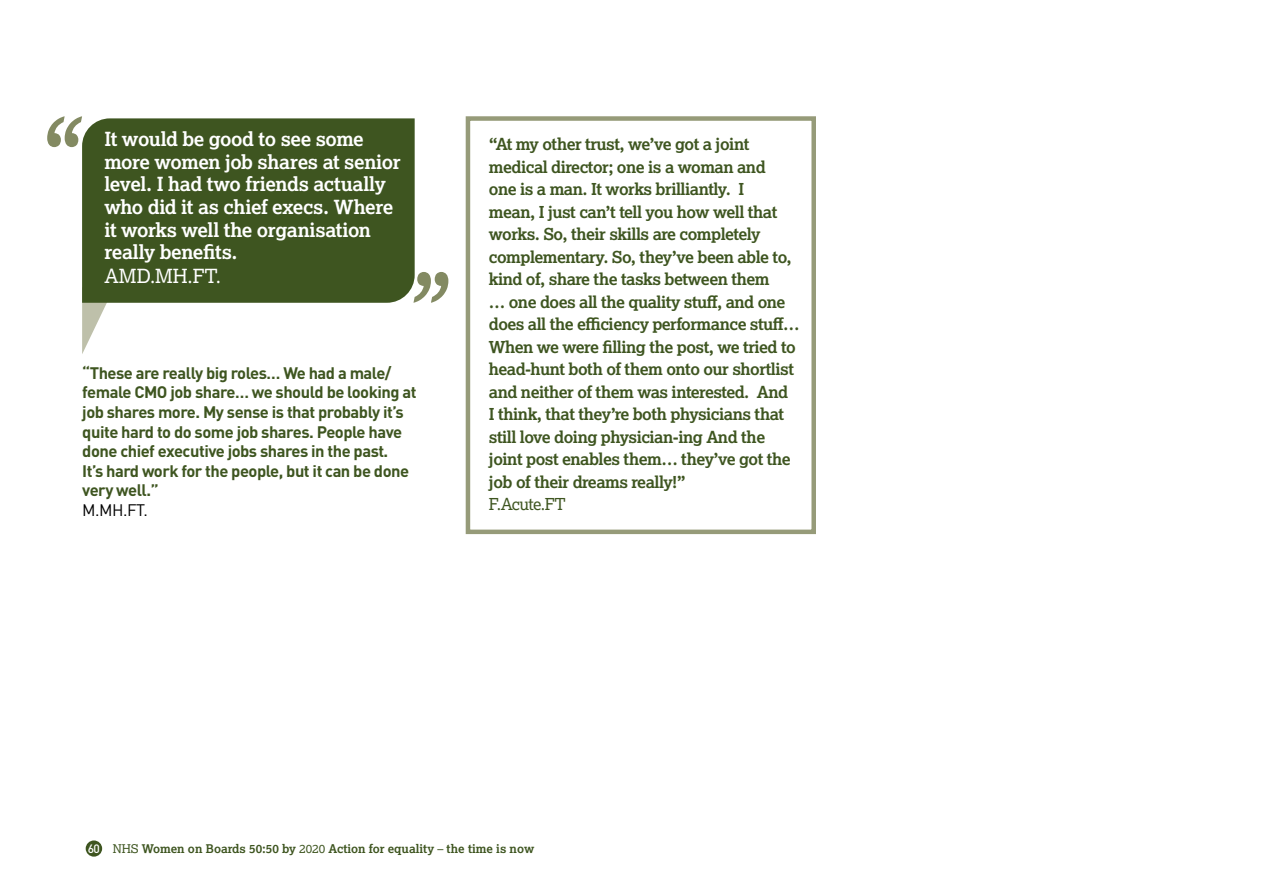
<style>
.page{position:relative;width:1263px;height:893px;background:#fff}
.page>*{position:absolute;margin:0;border:0;box-sizing:border-box;transform-origin:0 0}
.t1{font:700 19.5px/22.5px "Lexia";letter-spacing:-.02em;color:#fff}
.t2{font:19.5px "Lexia";letter-spacing:.005em;color:#fff}
.t3{font:700 16.5px/22.5px "Lexia";letter-spacing:-.03em;color:#3e5520}
.t4{font:700 16.5px/19.5px "DINOT";letter-spacing:-.03em;color:#3e5520}
.t5{font:16.5px "Lexia";letter-spacing:-.03em;color:#3e5520}
.t6{font:16.5px "DINOT";color:#000}
.t7{font:700 12px "Lexia";color:#3e5520}
.s1{font-family:"DINOT";font-weight:500;color:#fff}
.s2{font-weight:400}
</style>
<div class="page">
<div style="left:86px;top:840px;width:16px;height:17px;background:#3e5520;border-radius:50%"></div>
<svg style="left:82px;top:305px;width:24px;height:49px"></svg>
<svg style="left:47px;top:116px;width:33px;height:31px"></svg>
<div style="left:80px;top:116px;width:335px;height:189px;background:#3e5520"></div>
<svg style="left:413px;top:272px;width:35px;height:31px"></svg>
<div style="left:466px;top:116px;width:350px;height:418px;border:4px solid #969b79"></div>
<p class="t1" style="left:104px;top:128px;width:298px">It would be good to see some more women job shares at senior level. I had two friends actually who did it as chief execs. Where it works well the organisation really benefits.</p>
<p class="t2" style="left:104px;top:264px;width:118px">AMD.MH.FT.</p>
<p class="t4" style="left:82px;top:363px;width:336px">“These are really big roles… We had a male/ female CMO job share… we should be looking at job shares more. My sense is that probably it’s quite hard to do some job shares. People have done chief executive jobs shares in the past.<br>It’s hard work for the people, but it can be done very well.”</p>
<p class="t6" style="left:82px;top:498px;width:67px">M.MH.FT.</p>
<p class="t3" style="left:489px;top:132px;width:312px">“At my other trust, we’ve got a joint medical director; one is a woman and<br>one is a man. It works brilliantly. I<br>mean, I just can’t tell you how well that works. So, their skills are completely complementary. So, they’ve been able to, kind of, share the tasks between them<br>… one does all the quality stuff, and one does all the efficiency performance stuff… When we were filling the post, we tried to head-hunt both of them onto our shortlist and neither of them was interested. And<br>I think, that they’re both physicians that still love doing physician-ing And the joint post enables them… they’ve got the job of their dreams really!”</p>
<p class="t5" style="left:489px;top:494px;width:78px">F.Acute.FT</p>
<p class="t7" style="left:88px;top:841px;width:448px"><span class="s1">60</span> <span class="s2">NHS</span> Women on Boards 50:50 by <span class="s2">2020</span> Action for equality <span class="s2">–</span> the time is now</p>
</div>
